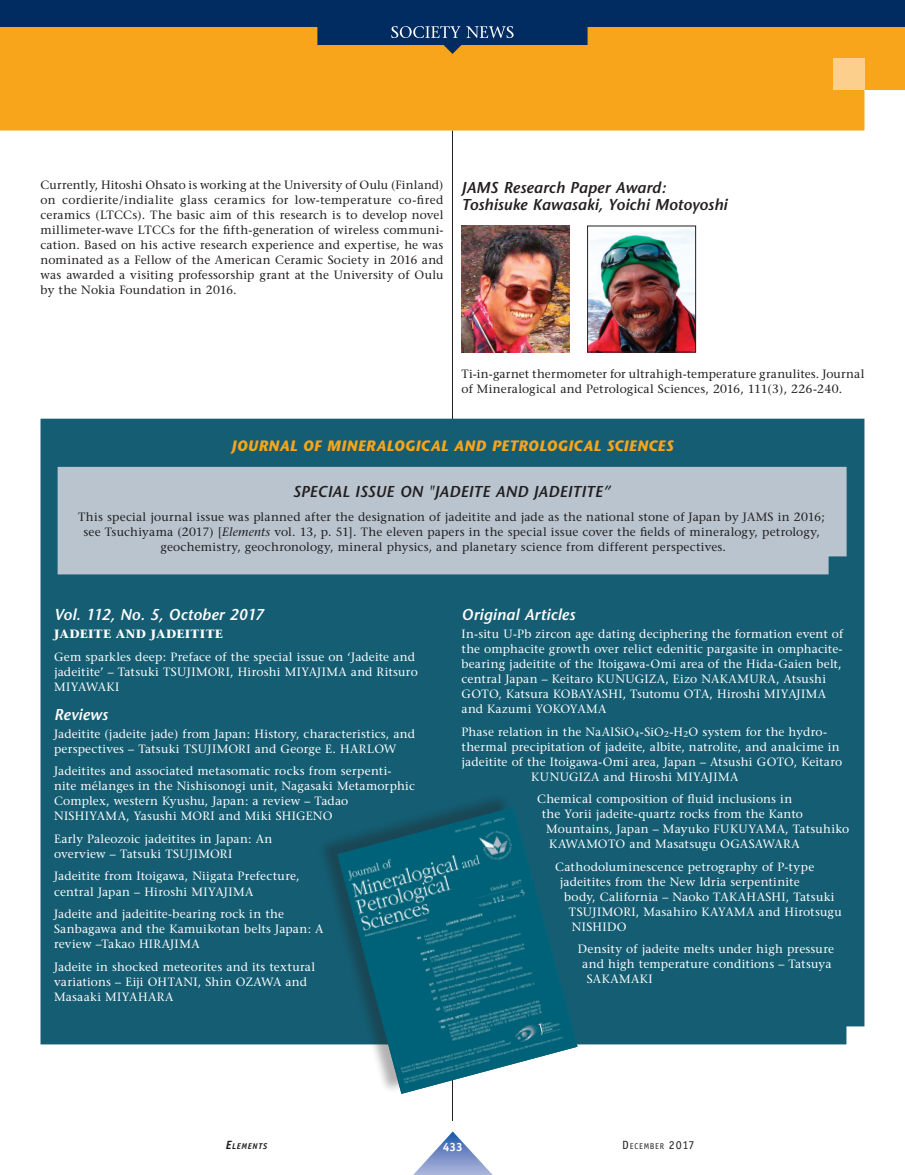
<style>
.page{position:relative;width:905px;height:1175px;background:#fff}
.page>*{position:absolute;margin:0;border:0;box-sizing:border-box;transform-origin:0 0}
.t1{font:italic 600 15.75px/17.2px "Stone Sans";letter-spacing:.005em;color:#231f20}
.t2{font:italic 600 15.75px "Stone Sans";letter-spacing:.005em;color:#fcfcfc}
.t3{font:italic 700 15px "Stone Sans";letter-spacing:.02em;color:#f9a51b}
.t4{font:12px/15px "Stone Serif";letter-spacing:.015em;color:#fcfcfc}
.t5{font:12px/15px "Stone Serif";letter-spacing:.015em;color:#231f20;text-align:justify}
.t6{font:700 12px "Stone Serif";letter-spacing:.03em;color:#fcfcfc}
.t7{font:12px "Stone Serif";letter-spacing:.045em;color:#fcfcfc}
.t8{font:700 12px "Officina Sans";color:#fff}
.t9{font:8.4px "Officina Sans";letter-spacing:.085em;color:#231f20}
.t10{font:italic 700 8.4px "Officina Sans";letter-spacing:.08em;color:#231f20}
.s1{font-style:italic}
.s2{font-size:12px}
</style>
<div class="page">
<hr style="left:452px;top:130px;width:1px;height:990px;background:#231f20">
<div style="left:0;top:54px;width:904px;height:76px;background:#f9a51b"></div>
<div style="left:832px;top:58px;width:32px;height:32px;background:#fdcf8c"></div>
<div style="left:40px;top:418px;width:824px;height:626px;background:#145d72"></div>
<div style="left:316px;top:792px;width:256px;height:302px;background:#231f20;opacity:.35"></div>
<img style="left:337px;top:807px;width:240px;height:286px">
<img style="left:461px;top:226px;width:108px;height:126px">
<img style="left:589px;top:229px;width:104px;height:121px">
<div style="left:587px;top:226px;width:108px;height:126px;border:1px solid #231f20"></div>
<div style="left:58px;top:467px;width:788px;height:107px;background:#b9c4ce"></div>
<svg style="left:0;top:0;width:904px;height:54px;background:#665d44"></svg>
<svg style="left:414px;top:1131px;width:78px;height:43px"></svg>
<svg style="left:391px;top:26px;width:122px;height:12px"></svg>
<p class="t5" style="left:40px;top:177px;width:404px">Currently, Hitoshi Ohsato is working at the University of Oulu (Finland) on cordierite/indialite glass ceramics for low-temperature co-fired ceramics (LTCCs). The basic aim of this research is to develop novel millimeter-wave LTCCs for the fifth-generation of wireless communi&shy;cation. Based on his active research experience and expertise, he was nominated as a Fellow of the American Ceramic Society in 2016 and was awarded a visiting professorship grant at the University of Oulu by the Nokia Foundation in 2016.</p>
<h1 class="t1" style="left:461px;top:178px;width:267px">JAMS Research Paper Award:<br>Toshisuke Kawasaki, Yoichi Motoyoshi</h1>
<p class="t5" style="left:461px;top:366px;width:404px">Ti-in-garnet thermometer for ultrahigh-temperature granulites. Journal of Mineralogical and Petrological Sciences, 2016, 111(3), 226-240.</p>
<p class="t3" style="left:232px;top:437px;width:443px">JOURNAL OF MINERALOGICAL AND PETROLOGICAL SCIENCES</p>
<h1 class="t1" style="left:293px;top:483px;width:319px">SPECIAL ISSUE ON "JADEITE AND JADEITITE”</h1>
<p class="t5" style="left:78px;top:509px;width:748px">This special journal issue was planned after the designation of jadeitite and jade as the national stone of Japan by JAMS in 2016;</p>
<p class="t5" style="left:83px;top:524px;width:738px">see Tsuchiyama (2017) [<span class="s1">Elements</span> vol. 13, p. 51]. The eleven papers in the special issue cover the fields of mineralogy, petrology,</p>
<p class="t5" style="left:161px;top:539px;width:567px">geochemistry, geochronology, mineral physics, and planetary science from different perspectives.</p>
<h1 class="t2" style="left:54px;top:605px;width:211px">Vol. 112, No. 5, October 2017</h1>
<p class="t6" style="left:54px;top:626px;width:171px">JADEITE AND JADEITITE</p>
<p class="t4" style="left:54px;top:649px;width:365px">Gem sparkles deep: Preface of the special issue on ‘Jadeite and jadeitite’ – Tatsuki TSUJIMORI, Hiroshi MIYAJIMA and Ritsuro<br>MIYAWAKI</p>
<h1 class="t2" style="left:54px;top:705px;width:56px">Reviews</h1>
<p class="t4" style="left:54px;top:726px;width:362px">Jadeitite (jadeite jade) from Japan: History, characteristics, and perspectives – Tatsuki TSUJIMORI and George E. HARLOW</p>
<p class="t4" style="left:54px;top:763px;width:362px">Jadeitites and associated metasomatic rocks from serpenti&shy;nite mélanges in the Nishisonogi unit, Nagasaki Metamorphic Complex, western Kyushu, Japan: a review – Tadao NISHIYAMA, Yasushi MORI and Miki SHIGENO</p>
<p class="t4" style="left:54px;top:831px;width:220px">Early Paleozoic jadeitites in Japan: An overview – Tatsuki TSUJIMORI</p>
<p class="t4" style="left:54px;top:868px;width:247px">Jadeitite from Itoigawa, Niigata Prefecture, central Japan – Hiroshi MIYAJIMA</p>
<p class="t4" style="left:54px;top:906px;width:271px">Jadeite and jadeitite-bearing rock in the<br>Sanbagawa and the Kamuikotan belts Japan: A review –Takao HIRAJIMA</p>
<p class="t4" style="left:54px;top:958px;width:263px">Jadeite in shocked meteorites and its textural variations – Eiji OHTANI, Shin OZAWA and<br>Masaaki MIYAHARA</p>
<h1 class="t2" style="left:461px;top:605px;width:115px">Original Articles</h1>
<p class="t4" style="left:461px;top:626px;width:383px">In-situ U-Pb zircon age dating deciphering the formation event of the omphacite growth over relict edenitic pargasite in omphacite&shy;bearing jadeitite of the Itoigawa-Omi area of the Hida-Gaien belt, central Japan – Keitaro KUNUGIZA, Eizo NAKAMURA, Atsushi GOTO, Katsura KOBAYASHI, Tsutomu OTA, Hiroshi MIYAJIMA and Kazumi YOKOYAMA</p>
<p class="t4" style="left:461px;top:724px;width:367px">Phase relation in the NaAlSiO<sub>4</sub>-SiO<sub>2</sub>-H<sub>2</sub>O system for the hydro-</p>
<p class="t4" style="left:461px;top:739px;width:380px">thermal precipitation of jadeite, albite, natrolite, and analcime in</p>
<p class="t4" style="left:461px;top:754px;width:382px">jadeitite of the Itoigawa-Omi area, Japan – Atsushi GOTO, Keitaro</p>
<p class="t4" style="left:531px;top:769px;width:208px">KUNUGIZA and Hiroshi MIYAJIMA</p>
<p class="t4" style="left:537px;top:791px;width:256px">Chemical composition of fluid inclusions in</p>
<p class="t4" style="left:542px;top:806px;width:263px">the Yorii jadeite-quartz rocks from the Kanto</p>
<p class="t4" style="left:546px;top:821px;width:304px">Mountains, Japan – Mayuko FUKUYAMA, Tatsuhiko</p>
<p class="t4" style="left:549px;top:836px;width:252px">KAWAMOTO and Masatsugu OGASAWARA</p>
<p class="t4" style="left:555px;top:859px;width:260px">Cathodoluminescence petrography of P-type</p>
<p class="t4" style="left:560px;top:874px;width:241px">jadeitites from the New Idria serpentinite</p>
<p class="t4" style="left:564px;top:889px;width:272px">body, California – Naoko TAKAHASHI, Tatsuki</p>
<p class="t4" style="left:569px;top:904px;width:274px">TSUJIMORI, Masahiro KAYAMA and Hirotsugu</p>
<p class="t4" style="left:572px;top:919px;width:56px">NISHIDO</p>
<p class="t4" style="left:578px;top:941px;width:258px">Density of jadeite melts under high pressure</p>
<p class="t4" style="left:582px;top:956px;width:251px">and high temperature conditions – Tatsuya</p>
<p class="t7" style="left:587px;top:972px;width:67px">SAKAMAKI</p>
<p class="t10" style="left:226px;top:1141px;width:43px"><span class="s2">E</span>LEMENTS</p>
<p class="t8" style="left:443px;top:1139px;width:22px">433</p>
<p class="t9" style="left:622px;top:1141px;width:74px"><span class="s2">D</span>ECEMBER <span class="s2">2017</span></p>
</div>
